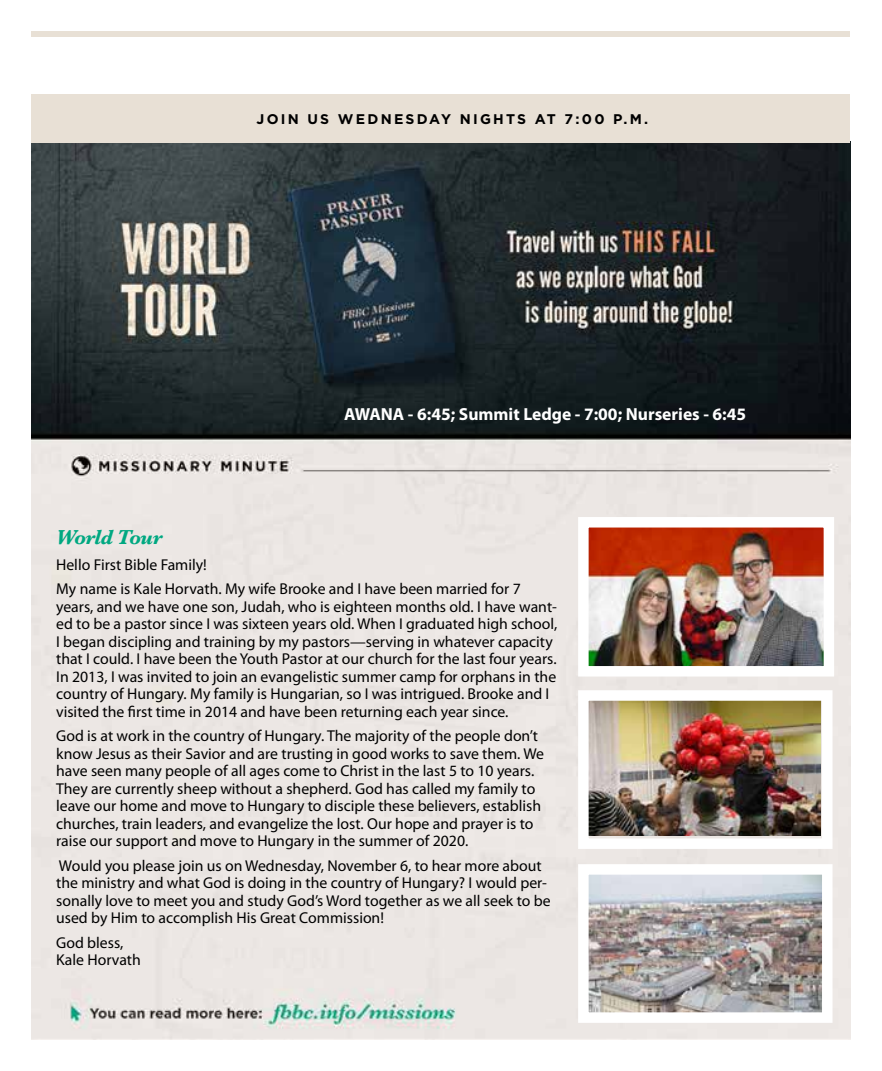
<style>
.page{position:relative;width:882px;height:1071px;background:#fff}
.page>*{position:absolute;margin:0;border:0;box-sizing:border-box;transform-origin:0 0}
.t1{font:italic 700 21px "Baskerville";letter-spacing:-.02em;color:#00a881}
.t2{font:700 17.5px "Myriad Pro";color:#fff}
.t3{font:15.75px/17.5px "Myriad Pro";color:#000}
.t4{font:700 14px "Gotham";letter-spacing:.16em;color:#000}
</style>
<div class="page">
<div style="left:32px;top:32px;width:818px;height:5px;background:#e8e0d5"></div>
<img style="left:32px;top:143px;width:818px;height:896px">
<div style="left:32px;top:94px;width:818px;height:49px;background:#e8e0d5"></div>
<img style="left:589px;top:875px;width:233px;height:137px">
<img style="left:589px;top:528px;width:234px;height:138px">
<img style="left:589px;top:701px;width:232px;height:134px">
<p class="t4" style="left:257px;top:110px;width:393px">JOIN US WEDNESDAY NIGHTS AT 7:00 P.M.</p>
<h1 class="t1" style="left:56px;top:522px;width:107px">World Tour</h1>
<p class="t2" style="left:344px;top:403px;width:403px">AWANA - 6:45; Summit Ledge - 7:00; Nurseries - 6:45</p>
<p class="t3" style="left:56px;top:552px;width:466px;line-height:24.5px">Hello First Bible Family!<br>My name is Kale Horvath. My wife Brooke and I have been married for 7</p>
<p class="t3" style="left:56px;top:597px;width:503px">years, and we have one son, Judah, who is eighteen months old. I have want&shy;ed to be a pastor since I was sixteen years old. When I graduated high school, I began discipling and training by my pastors—serving in whatever capacity that I could. I have been the Youth Pastor at our church for the last four years.<br>In 2013, I was invited to join an evangelistic summer camp for orphans in the country of Hungary. My family is Hungarian, so I was intrigued. Brooke and I visited the first time in 2014 and have been returning each year since.</p>
<p class="t3" style="left:56px;top:727px;width:489px">God is at work in the country of Hungary. The majority of the people don’t know Jesus as their Savior and are trusting in good works to save them. We have seen many people of all ages come to Christ in the last 5 to 10 years.<br>They are currently sheep without a shepherd. God has called my family to leave our home and move to Hungary to disciple these believers, establish churches, train leaders, and evangelize the lost. Our hope and prayer is to raise our support and move to Hungary in the summer of 2020.</p>
<p class="t3" style="left:56px;top:856px;width:496px">Would you please join us on Wednesday, November 6, to hear more about the ministry and what God is doing in the country of Hungary? I would per&shy;sonally love to meet you and study God’s Word together as we all seek to be used by Him to accomplish His Great Commission!</p>
<p class="t3" style="left:56px;top:933px;width:86px">God bless,<br>Kale Horvath</p>
</div>
